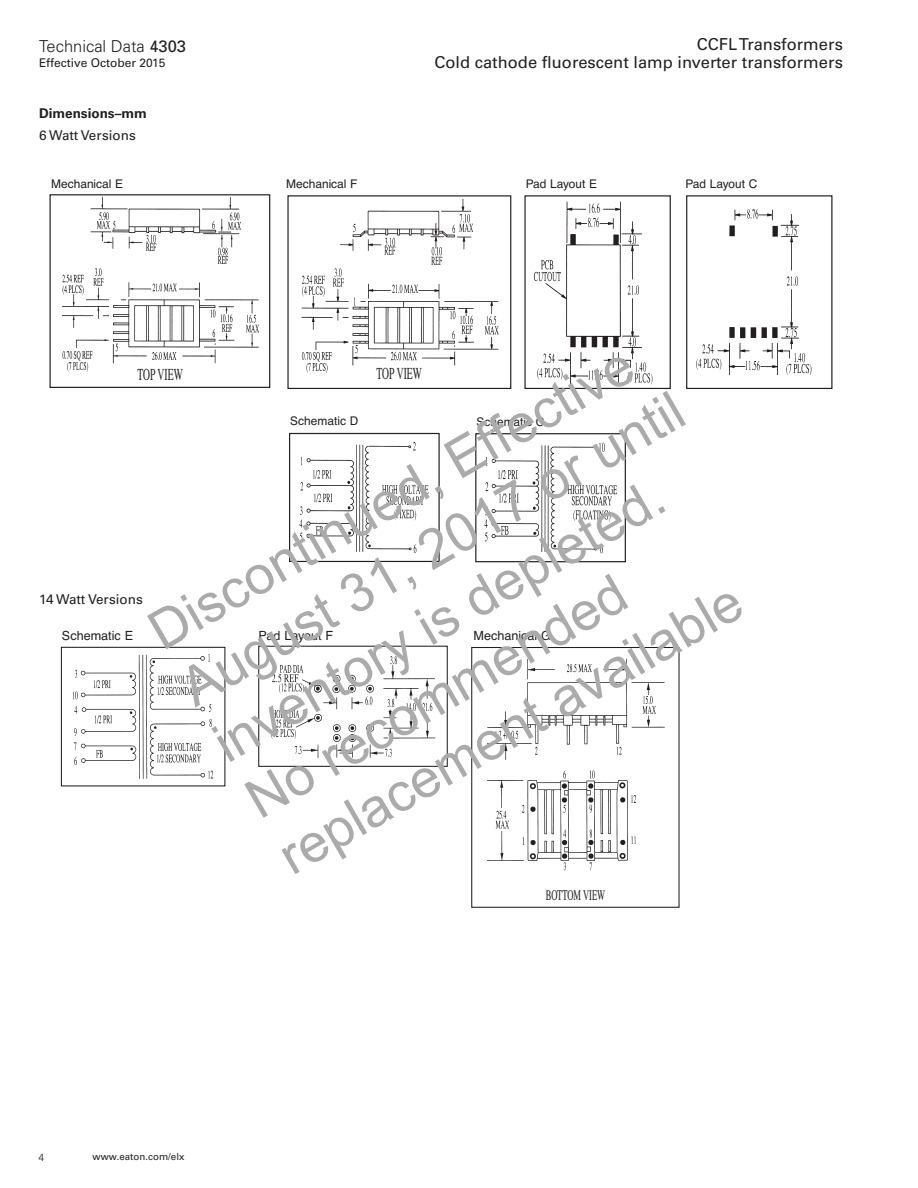
<style>
.page{position:relative;width:918px;height:1188px;background:#fff}
.page>*{position:absolute;margin:0;border:0;box-sizing:border-box;transform-origin:0 0}
.t1{font:54px/64.8px "Arial";color:#ababab}
.t2{font:16.8px "Times";color:#231f20;scale:.58 1}
.t3{font:16.5px/18.8px "Univers LT Std";color:#231f20;text-align:right}
.t4{font:300 16.5px "Univers";color:#231f20}
.t5{font:14.7px "Times";color:#231f20;scale:.58 1}
._01_Head3{font:13.5px "Univers LT Std";color:#231f20}
._01_Head3-2{font:700 13.5px "Univers LT Std";color:#231f20}
.t6{font:12.6px "Helvetica";color:#231f20}
.t7{font:12px "Helvetica";color:#231f20}
.t8{font:12px "Univers LT Std";color:#231f20}
.t9{font:300 10.5px "Univers";color:#231f20}
.t10{font:9.75px "Univers LT Std";color:#231f20}
.s1{font-weight:400}
</style>
<div class="page">
<img style="left:62px;top:196px;width:197px;height:176px">
<div style="left:50px;top:194px;width:220px;height:194px;border:1px solid #231f20"></div>
<img style="left:299px;top:442px;width:130px;height:111px">
<div style="left:289px;top:433px;width:151px;height:129px;border:1px solid #231f20"></div>
<img style="left:696px;top:209px;width:116px;height:167px">
<div style="left:686px;top:195px;width:146px;height:194px;border:1px solid #231f20"></div>
<img style="left:484px;top:442px;width:133px;height:112px">
<div style="left:475px;top:433px;width:151px;height:129px;border:1px solid #231f20"></div>
<img style="left:533px;top:201px;width:120px;height:184px">
<div style="left:524px;top:195px;width:147px;height:194px;border:1px solid #231f20"></div>
<img style="left:301px;top:200px;width:198px;height:173px">
<div style="left:287px;top:195px;width:224px;height:194px;border:1px solid #231f20"></div>
<img style="left:487px;top:658px;width:178px;height:213px">
<div style="left:471px;top:647px;width:209px;height:261px;border:1px solid #231f20"></div>
<img style="left:72px;top:654px;width:142px;height:125px">
<div style="left:61px;top:647px;width:164px;height:139px;border:1px solid #231f20"></div>
<img style="left:271px;top:656px;width:165px;height:102px">
<div style="left:258px;top:646px;width:190px;height:121px;border:1px solid #231f20"></div>
<p class="t4" style="left:39px;top:37px;width:149px">Technical Data <span class="s1">4303</span></p>
<p class="t8" style="left:39px;top:56px;width:128px">Effective October 2015</p>
<p class="_01_Head3-2" style="left:39px;top:105px;width:109px">Dimensions–mm</p>
<p class="_01_Head3" style="left:39px;top:127px;width:98px">6 Watt Versions</p>
<p class="t3" style="left:435px;top:34px;width:410px">CCFL Transformers<br>Cold cathode fluorescent lamp inverter transformers</p>
<p class="t7" style="left:51px;top:174px;width:74px">Mechanical E</p>
<p class="t7" style="left:286px;top:174px;width:73px">Mechanical F</p>
<p class="t7" style="left:685px;top:174px;width:74px">Pad Layout C</p>
<p class="t7" style="left:526px;top:174px;width:73px">Pad Layout E</p>
<p class="t1" style="left:137px;top:607px;width:572px;rotate:-30deg">Discontinued, Effective<br>August 31, 2017 or until inventory is depleted.<br>No recommended replacement available</p>
<p class="t2" style="left:137px;top:359px;width:80px">TOP VIEW</p>
<p class="t2" style="left:377px;top:358px;width:80px">TOP VIEW</p>
<p class="t7" style="left:290px;top:412px;width:70px">Schematic D</p>
<p class="t7" style="left:476px;top:412px;width:70px">Schematic C</p>
<p class="_01_Head3" style="left:39px;top:591px;width:105px">14 Watt Versions</p>
<p class="t6" style="left:62px;top:626px;width:73px">Schematic E</p>
<p class="t6" style="left:258px;top:626px;width:76px">Pad Layout F</p>
<p class="t6" style="left:473px;top:626px;width:79px">Mechanical G</p>
<p class="t9" style="left:39px;top:1151px;width:7px">4</p>
<p class="t10" style="left:93px;top:1151px;width:93px">www.eaton.com/elx</p>
<p class="t5" style="left:546px;top:881px;width:104px">BOTTOM VIEW</p>
</div>
